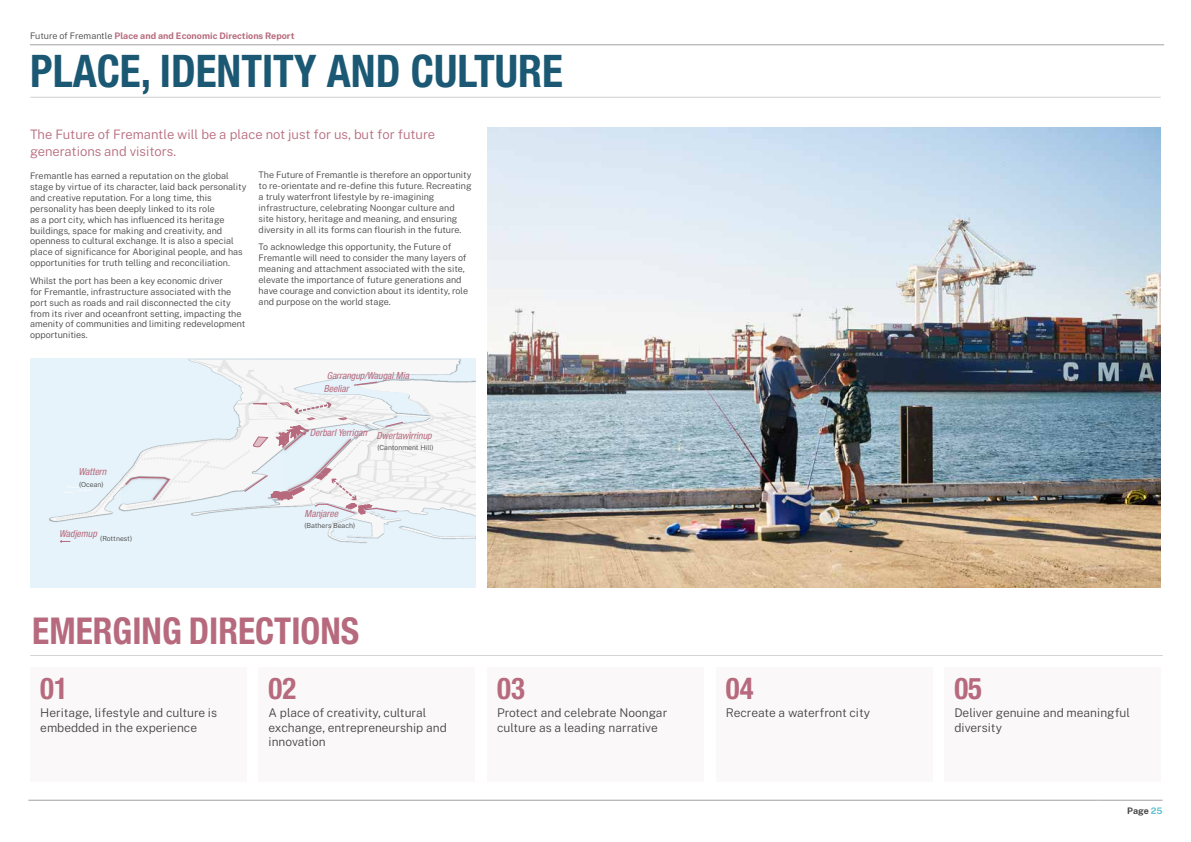
<style>
.page{position:relative;width:1191px;height:842px;background:#fff}
.page>*{position:absolute;margin:0;border:0;box-sizing:border-box;transform-origin:0 0}
.t1{font:700 condensed 45px "Helvetica Neue LT Std";color:#1b5874;scale:.96 1}
.t2{font:700 condensed 37px "Helvetica Neue LT Std";color:#b76a7d;scale:.96 1}
.t3{font:700 condensed 30px "Helvetica Neue LT Std";color:#b76a7d;scale:.96 1}
.t4{font:300 13px/16px "Public Sans";color:#b76a7d}
.t5{font:300 12px/14.4px "Public Sans";color:#444}
.t6{font:italic condensed 9.7px "Helvetica Neue LT Std";color:#b76a7d}
.t7{font:300 9px/11px "Public Sans";color:#444}
.t8{font:700 9px "Public Sans";color:#b76a7d}
.t9{font:700 9px "Public Sans";letter-spacing:-.005em;color:#444}
.t10{font:300 6.9px "Public Sans";color:#444}
.s1{font-weight:300;color:#444}
.s2{color:#5fc2cd}
</style>
<div class="page">
<hr style="left:28px;top:800px;width:1069px;height:1px;background:#a1a1a1">
<hr style="left:1097px;top:800px;width:65px;height:1px;background:#a1a1a1">
<hr style="left:30px;top:45px;width:1134px;height:1px;background:#a1a1a1">
<hr style="left:30px;top:97px;width:1130px;height:1px;background:#d0d0d0">
<img style="left:30px;top:359px;width:445px;height:228px">
<img style="left:44px;top:397px;width:336px;height:131px">
<svg style="left:353px;top:381px;width:25px;height:5px"></svg>
<svg style="left:49px;top:402px;width:426px;height:141px"></svg>
<img style="left:487px;top:127px;width:674px;height:460px">
<hr style="left:30px;top:655px;width:1132px;height:1px;background:#444">
<div style="left:30px;top:668px;width:217px;height:114px;background:#fbf8f9"></div>
<div style="left:259px;top:668px;width:216px;height:114px;background:#fbf8f9"></div>
<div style="left:487px;top:668px;width:217px;height:114px;background:#fbf8f9"></div>
<div style="left:716px;top:668px;width:216px;height:114px;background:#fbf8f9"></div>
<div style="left:944px;top:668px;width:217px;height:114px;background:#fbf8f9"></div>
<p class="t8" style="left:30px;top:29px;width:266px"><span class="s1">Future of Fremantle</span> Place and and Economic Directions Report</p>
<h1 class="t1" style="left:30px;top:44px;width:556px">PLACE, IDENTITY AND CULTURE</h1>
<h3 class="t4" style="left:30px;top:126px;width:406px">The Future of Fremantle will be a place not just for us, but for future generations and visitors.</h3>
<p class="t7" style="left:30px;top:169px;width:218px">Fremantle has earned a reputation on the global stage by virtue of its character, laid back personality and creative reputation. For a long time, this personality has been deeply linked to its role<br>as a port city, which has influenced its heritage buildings, space for making and creativity, and openness to cultural exchange. It is also a special place of significance for Aboriginal people, and has opportunities for truth telling and reconciliation.</p>
<p class="t7" style="left:30px;top:274px;width:217px">Whilst the port has been a key economic driver<br>for Fremantle, infrastructure associated with the port such as roads and rail disconnected the city from its river and oceanfront setting, impacting the amenity of communities and limiting redevelopment opportunities.</p>
<p class="t7" style="left:259px;top:169px;width:215px">The Future of Fremantle is therefore an opportunity to re-orientate and re-define this future. Recreating a truly waterfront lifestyle by re-imagining infrastructure, celebrating Noongar culture and site history, heritage and meaning, and ensuring diversity in all its forms can flourish in the future.</p>
<p class="t7" style="left:259px;top:241px;width:211px">To acknowledge this opportunity, the Future of Fremantle will need to consider the many layers of meaning and attachment associated with the site, elevate the importance of future generations and have courage and conviction about its identity, role and purpose on the world stage.</p>
<p class="t6" style="left:327px;top:370px;width:84px">Garrangup/Waugal Mia</p>
<p class="t6" style="left:78px;top:466px;width:29px">Wattern</p>
<p class="t10" style="left:79px;top:479px;width:26px">(Ocean)</p>
<p class="t6" style="left:59px;top:528px;width:39px">Wadjemup</p>
<p class="t10" style="left:100px;top:533px;width:33px">(Rottnest)</p>
<p class="t6" style="left:324px;top:383px;width:26px">Beeliar</p>
<p class="t6" style="left:310px;top:427px;width:59px">Derbarl Yerrigan</p>
<p class="t6" style="left:376px;top:430px;width:57px">Dwertawirrinup</p>
<p class="t10" style="left:377px;top:442px;width:58px">(Cantonment Hill)</p>
<p class="t6" style="left:304px;top:508px;width:35px">Manjaree</p>
<p class="t10" style="left:304px;top:521px;width:52px">(Bathers Beach)</p>
<h2 class="t2" style="left:32px;top:608px;width:342px">EMERGING DIRECTIONS</h2>
<h3 class="t3" style="left:40px;top:670px;width:30px">01</h3>
<h3 class="t5" style="left:40px;top:705px;width:178px">Heritage, lifestyle and culture is embedded in the experience</h3>
<h3 class="t3" style="left:269px;top:670px;width:30px">02</h3>
<h3 class="t5" style="left:269px;top:705px;width:180px">A place of creativity, cultural exchange, entrepreneurship and innovation</h3>
<h3 class="t3" style="left:497px;top:670px;width:30px">03</h3>
<h3 class="t5" style="left:497px;top:705px;width:171px">Protect and celebrate Noongar culture as a leading narrative</h3>
<h3 class="t3" style="left:726px;top:670px;width:30px">04</h3>
<h3 class="t5" style="left:726px;top:705px;width:146px">Recreate a waterfront city</h3>
<h3 class="t3" style="left:954px;top:670px;width:30px">05</h3>
<h3 class="t5" style="left:954px;top:705px;width:177px">Deliver genuine and meaningful diversity</h3>
<p class="t9" style="left:1127px;top:804px;width:37px">Page <span class="s2">25</span></p>
</div>
